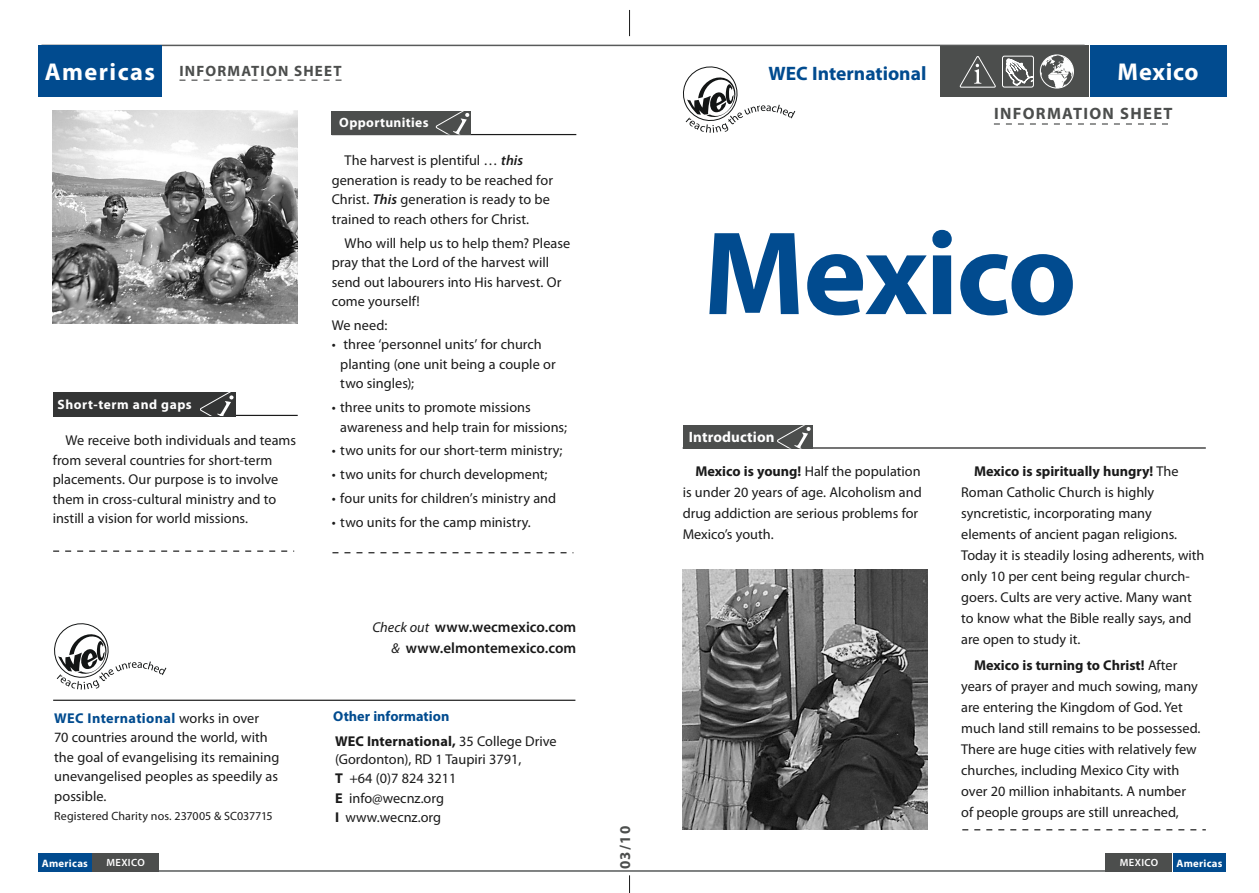
<style>
.page{position:relative;width:1259px;height:893px;background:#fff}
.page>*{position:absolute;margin:0;border:0;box-sizing:border-box;transform-origin:0 0}
.t1{font:700 120px "Myriad Pro";letter-spacing:-.015em;color:#014b8f}
.t2{font:700 24.3px "Myriad Pro";letter-spacing:.055em;color:#fff}
.t3{font:700 19.5px "Myriad Pro";color:#014b8f}
.t4{font:700 16.5px "Myriad Pro";letter-spacing:.08em;color:#4c4e4d}
.t5{font:600 15px/20.7px "Myriad Pro";letter-spacing:.005em;color:#1a1a1a;text-align:right}
.t6{font:700 15px "Myriad Pro";letter-spacing:.08em;color:#4c4e4d}
.t7{font:700 15px "Myriad Pro";letter-spacing:.005em;color:#fff}
.t8{font:14.25px/19.5px "Myriad Pro";color:#1a1a1a}
.t9{font:700 14.25px "Myriad Pro";color:#014b8f}
.t10{font:700 13.5px "Myriad Pro";letter-spacing:.035em;color:#fff}
.t11{font:12px "Myriad Pro";letter-spacing:.005em;color:#1a1a1a}
.t12{font:700 10.8px "Myriad Pro";letter-spacing:.025em;color:#fff}
.t13{font:600 10.5px "Myriad Pro";letter-spacing:.04em;color:#fff}
.s1{font-weight:600;font-style:italic}
.s2{font-weight:700;color:#014b8f}
.s3{font-weight:400;font-style:italic;font-size:14.25px}
.s4{font-weight:700}
</style>
<div class="page">
<hr style="left:94px;top:870px;width:1077px;height:2px;background:#585a5a">
<div style="left:1173px;top:853px;width:53px;height:19px;background:#014b8f"></div>
<div style="left:1106px;top:853px;width:66px;height:19px;background:#4c4e4d"></div>
<svg style="left:629px;top:10px;width:1px;height:26px"></svg>
<svg style="left:629px;top:875px;width:1px;height:18px"></svg>
<div style="left:940px;top:45px;width:148px;height:52px;background:#4c4e4d"></div>
<svg style="left:1040px;top:56px;width:33px;height:32px"></svg>
<div style="left:1040px;top:54px;width:34px;height:34px;border:1px solid #fff;border-radius:50%"></div>
<svg style="left:959px;top:56px;width:37px;height:32px"></svg>
<svg style="left:1006px;top:59px;width:26px;height:26px"></svg>
<div style="left:1002px;top:56px;width:32px;height:31px;border:1px solid #fff;border-radius:2px"></div>
<div style="left:1090px;top:45px;width:136px;height:52px;background:#014b8f"></div>
<svg style="left:994px;top:123px;width:174px;height:2px"></svg>
<hr style="left:682px;top:447px;width:523px;height:2px;background:#1a1a1a">
<div style="left:682px;top:425px;width:130px;height:24px;background:#4c4e4d"></div>
<svg style="left:777px;top:425px;width:34px;height:24px"></svg>
<div style="left:38px;top:853px;width:53px;height:19px;background:#014b8f"></div>
<div style="left:92px;top:853px;width:67px;height:19px;background:#4c4e4d"></div>
<hr style="left:41px;top:45px;width:1043px;height:1px;background:#585a5a">
<div style="left:38px;top:45px;width:124px;height:52px;background:#014b8f"></div>
<hr style="left:53px;top:700px;width:522px;height:1px;background:#1a1a1a">
<svg style="left:179px;top:80px;width:163px;height:1px"></svg>
<svg style="left:54px;top:623px;width:112px;height:67px"></svg>
<svg style="left:683px;top:66px;width:112px;height:67px"></svg>
<hr style="left:332px;top:134px;width:244px;height:1px;background:#1a1a1a">
<div style="left:332px;top:111px;width:139px;height:23px;background:#4c4e4d"></div>
<svg style="left:435px;top:111px;width:35px;height:23px"></svg>
<svg style="left:962px;top:829px;width:243px;height:1px"></svg>
<svg style="left:332px;top:552px;width:241px;height:1px"></svg>
<hr style="left:53px;top:415px;width:245px;height:1px;background:#1a1a1a">
<div style="left:53px;top:392px;width:183px;height:24px;background:#343535"></div>
<svg style="left:200px;top:392px;width:34px;height:24px"></svg>
<img style="left:682px;top:570px;width:245px;height:259px">
<img style="left:52px;top:111px;width:246px;height:212px">
<svg style="left:53px;top:550px;width:241px;height:2px"></svg>
<h2 class="t2" style="left:45px;top:56px;width:112px">Americas</h2>
<p class="t6" style="left:179px;top:61px;width:164px">INFORMATION SHEET</p>
<p class="t10" style="left:339px;top:114px;width:91px">Opportunities</p>
<p class="t10" style="left:58px;top:396px;width:136px">Short-term and gaps</p>
<p class="t8" style="left:53px;top:430px;width:245px;text-indent:13px">We receive both individuals and teams from several countries for short-term placements. Our purpose is to involve them in cross-cultural ministry and to instill a vision for world missions.</p>
<p class="t8" style="left:332px;top:151px;width:223px;text-indent:13px">The harvest is plentiful … <span class="s1">this </span>generation is ready to be reached for Christ. <span class="s1">This</span> generation is ready to be trained to reach others for Christ.</p>
<p class="t8" style="left:332px;top:233px;width:240px;text-indent:13px">Who will help us to help them? Please pray that the Lord of the harvest will send out labourers into His harvest. Or come yourself!</p>
<p class="t8" style="left:332px;top:315px;width:57px">We need:</p>
<p class="t8" style="left:340px;top:335px;width:217px;text-indent:-9px">• three ‘personnel units’ for church planting (one unit being a couple or two singles);</p>
<p class="t8" style="left:340px;top:397px;width:228px;text-indent:-9px">• three units to promote missions awareness and help train for missions;</p>
<p class="t8" style="left:332px;top:441px;width:232px">• two units for our short-term ministry;</p>
<p class="t8" style="left:332px;top:464px;width:217px">• two units for church development;</p>
<p class="t8" style="left:332px;top:488px;width:226px">• four units for children’s ministry and</p>
<p class="t8" style="left:332px;top:512px;width:201px">• two units for the camp ministry.</p>
<p class="t8" style="left:54px;top:708px;width:227px"><span class="s2">WEC International</span> works in over<br>70 countries around the world, with the goal of evangelising its remaining unevangelised peoples as speedily as possible.</p>
<p class="t11" style="left:54px;top:809px;width:220px">Registered Charity nos. 237005 &amp; SC037715</p>
<p class="t12" style="left:42px;top:856px;width:48px">Americas</p>
<p class="t13" style="left:106px;top:856px;width:40px">Mexico</p>
<p class="t5" style="left:372px;top:616px;width:205px"><span class="s3">Check out</span> www.wecmexico.com <span class="s3">&amp;</span> www.elmontemexico.com</p>
<p class="t9" style="left:333px;top:707px;width:118px">Other information</p>
<p class="t8" style="left:335px;top:732px;width:223px;line-height:18px"><span class="s4">WEC International,</span> 35 College Drive (Gordonton), RD 1 Taupiri 3791,</p>
<p class="t8" style="left:335px;top:768px;width:123px"><span class="s4">T</span> +64 (0)7 824 3211<br><span class="s4">E</span> info@wecnz.org<br><span class="s4">I</span> www.wecnz.org</p>
<p class="t6" style="left:615px;top:869px;width:45px;rotate:-90deg">03/10</p>
<h3 class="t3" style="left:768px;top:61px;width:159px">WEC International</h3>
<h2 class="t2" style="left:1117px;top:56px;width:83px">Mexico</h2>
<p class="t4" style="left:994px;top:102px;width:180px">INFORMATION SHEET</p>
<h1 class="t1" style="left:703px;top:195px;width:375px">Mexico</h1>
<p class="t7" style="left:689px;top:427px;width:87px">Introduction</p>
<p class="t8" style="left:682px;top:461px;width:240px;line-height:21px;text-indent:13px"><span class="s4">Mexico is young!</span> Half the population is under 20 years of age. Alcoholism and drug addiction are serious problems for Mexico’s youth.</p>
<p class="t8" style="left:961px;top:461px;width:245px;line-height:21px;text-indent:13px"><span class="s4">Mexico is spiritually hungry!</span> The Roman Catholic Church is highly syncretistic, incorporating many elements of ancient pagan religions.<br>Today it is steadily losing adherents, with only 10 per cent being regular church&shy;goers. Cults are very active. Many want to know what the Bible really says, and are open to study it.</p>
<p class="t8" style="left:961px;top:654px;width:241px;line-height:21px;text-indent:13px"><span class="s4">Mexico is turning to Christ!</span> After years of prayer and much sowing, many are entering the Kingdom of God. Yet much land still remains to be possessed.<br>There are huge cities with relatively few churches, including Mexico City with over 20 million inhabitants. A number of people groups are still unreached,</p>
<p class="t13" style="left:1119px;top:856px;width:40px">Mexico</p>
<p class="t12" style="left:1176px;top:856px;width:48px">Americas</p>
</div>
